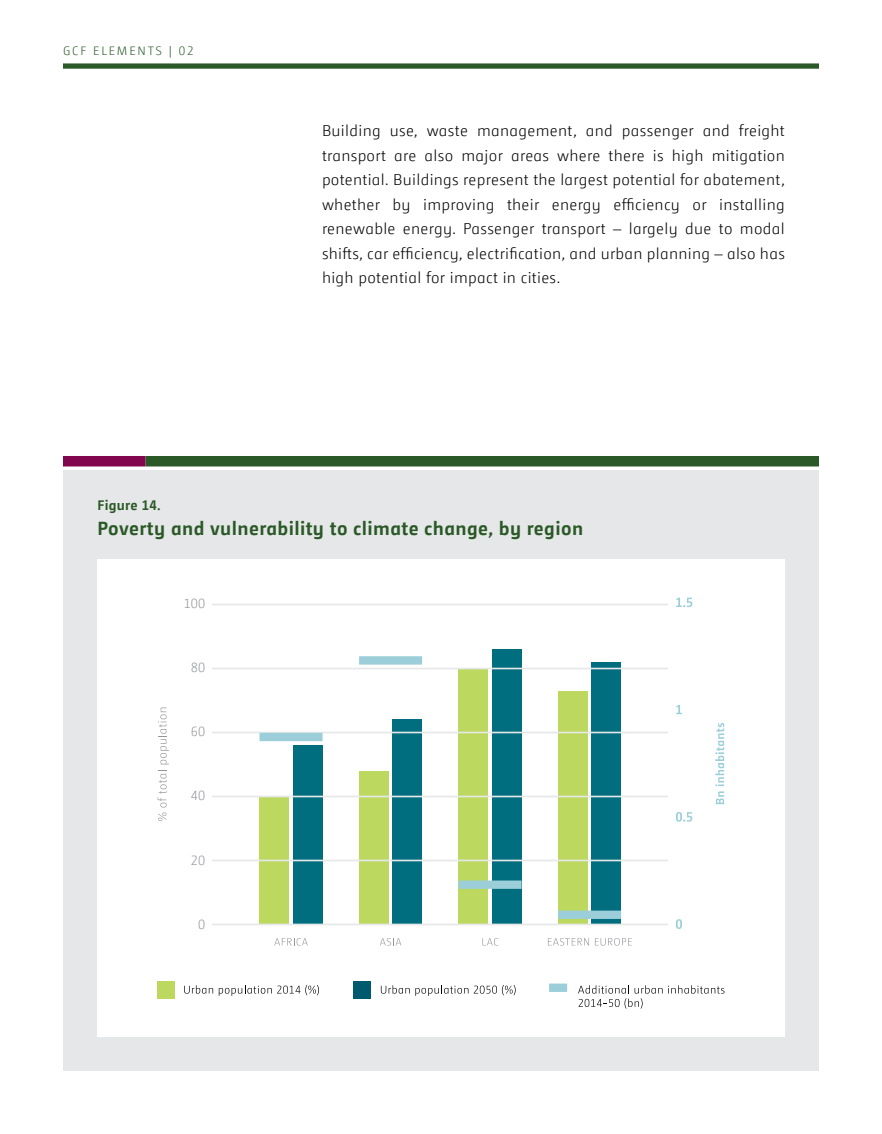
<style>
.page{position:relative;width:882px;height:1134px;background:#fff}
.page>*{position:absolute;margin:0;border:0;box-sizing:border-box;transform-origin:0 0}
.t1{font:700 19.25px "GCF Camingo";letter-spacing:.02em;color:#2a5927}
.t2{font:300 15.75px/24.5px "GCF Camingo";letter-spacing:.02em;color:#000;text-align:justify}
.t3{font:700 14px "GCF Camingo";letter-spacing:.02em;color:#2a5927}
.t4{font:300 13.3px "GCF Camingo";color:#939598}
.t5{font:300 12.25px "GCF Camingo";letter-spacing:.15em;color:#2a5927}
</style>
<div class="page">
<div style="left:63px;top:63px;width:756px;height:6px;background:#2a5927"></div>
<div style="left:63px;top:471px;width:756px;height:600px;background:#e6e7e8"></div>
<div style="left:97px;top:559px;width:687px;height:478px;background:#fff"></div>
<div style="left:145px;top:456px;width:674px;height:10px;background:#2a5927"></div>
<div style="left:63px;top:456px;width:82px;height:10px;background:#81064e"></div>
<div style="left:591px;top:662px;width:30px;height:263px;background:#006e7e"></div>
<div style="left:558px;top:691px;width:30px;height:234px;background:#bcd85f"></div>
<div style="left:492px;top:649px;width:30px;height:276px;background:#006e7e"></div>
<div style="left:459px;top:669px;width:29px;height:256px;background:#bcd85f"></div>
<div style="left:392px;top:720px;width:30px;height:205px;background:#006e7e"></div>
<div style="left:359px;top:771px;width:30px;height:154px;background:#bcd85f"></div>
<div style="left:293px;top:745px;width:30px;height:180px;background:#006e7e"></div>
<div style="left:260px;top:797px;width:29px;height:128px;background:#bcd85f"></div>
<hr style="left:212px;top:924px;width:456px;height:1px;background:#e6e7e8">
<hr style="left:212px;top:860px;width:456px;height:1px;background:#e6e7e8">
<hr style="left:212px;top:796px;width:456px;height:1px;background:#e6e7e8">
<hr style="left:212px;top:732px;width:456px;height:1px;background:#e6e7e8">
<hr style="left:212px;top:668px;width:456px;height:1px;background:#e6e7e8">
<hr style="left:212px;top:604px;width:456px;height:1px;background:#e6e7e8">
<div style="left:260px;top:733px;width:63px;height:8px;background:#9bced8"></div>
<div style="left:359px;top:656px;width:63px;height:9px;background:#9bced8"></div>
<div style="left:459px;top:881px;width:63px;height:8px;background:#9bced8"></div>
<div style="left:558px;top:911px;width:63px;height:8px;background:#9bced8"></div>
<div style="left:549px;top:984px;width:18px;height:8px;background:#9bced8"></div>
<svg style="left:676px;top:919px;width:6px;height:10px"></svg>
<svg style="left:676px;top:598px;width:16px;height:9px"></svg>
<svg style="left:676px;top:705px;width:6px;height:9px"></svg>
<svg style="left:676px;top:812px;width:16px;height:10px"></svg>
<svg style="left:157px;top:773px;width:10px;height:48px"></svg>
<svg style="left:158px;top:708px;width:11px;height:56px"></svg>
<svg style="left:715px;top:723px;width:9px;height:81px"></svg>
<svg style="left:274px;top:938px;width:34px;height:8px"></svg>
<svg style="left:380px;top:938px;width:21px;height:8px"></svg>
<svg style="left:482px;top:938px;width:16px;height:8px"></svg>
<svg style="left:548px;top:938px;width:41px;height:8px"></svg>
<svg style="left:595px;top:938px;width:37px;height:8px"></svg>
<div style="left:353px;top:981px;width:18px;height:18px;background:#005a6e"></div>
<div style="left:157px;top:981px;width:18px;height:18px;background:#bcd85f"></div>
<svg style="left:184px;top:985px;width:29px;height:9px"></svg>
<svg style="left:219px;top:985px;width:100px;height:11px"></svg>
<svg style="left:381px;top:985px;width:87px;height:11px"></svg>
<svg style="left:474px;top:985px;width:42px;height:10px"></svg>
<svg style="left:578px;top:985px;width:147px;height:24px"></svg>
<p class="t5" style="left:63px;top:43px;width:132px">GCF ELEMENTS | 02</p>
<p class="t2" style="left:322px;top:118px;width:464px">Building use, waste management, and passenger and freight transport are also major areas where there is high mitigation potential. Buildings represent the largest potential for abatement, whether by improving their energy efficiency or installing renewable energy. Passenger transport – largely due to modal shifts, car efficiency, electrification, and urban planning – also has high potential for impact in cities.</p>
<p class="t3" style="left:98px;top:496px;width:65px">Figure 14.</p>
<p class="t1" style="left:98px;top:516px;width:487px">Poverty and vulnerability to climate change, by region</p>
<p class="t4" style="left:184px;top:595px;width:23px">100</p>
<p class="t4" style="left:191px;top:659px;width:16px">80</p>
<p class="t4" style="left:191px;top:723px;width:16px">60</p>
<p class="t4" style="left:191px;top:787px;width:16px">40</p>
<p class="t4" style="left:191px;top:852px;width:16px">20</p>
<p class="t4" style="left:198px;top:916px;width:9px">0</p>
</div>
